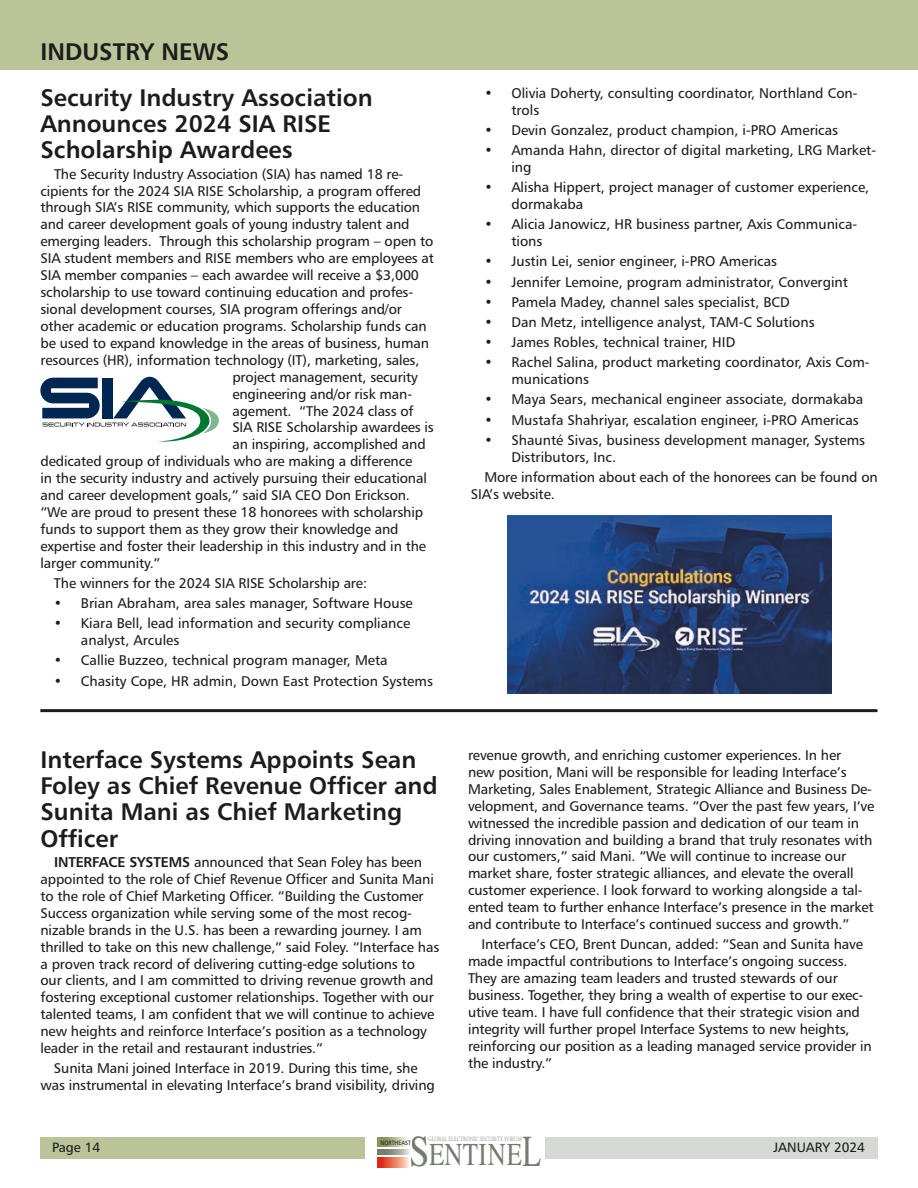
<style>
.page{position:relative;width:918px;height:1188px;background:#fff}
.page>*{position:absolute;margin:0;border:0;box-sizing:border-box;transform-origin:0 0}
.t1{font:31.8px "Times";letter-spacing:.015em;color:#747c70;scale:.79 1}
.t2{font:24px/26.2px "Humanist 777 BT Bold B";color:#1c1c1a}
.t3{font:14.1px/17px "Humanist 777 BT Roman B";letter-spacing:-.01em;color:#1c1c1a}
.t4{font:13.5px "Humanist 777 BT Roman B";color:#1c1c1a}
.t5{font:6.6px "Minion Pro";color:#979798;scale:.76 1}
.t6{font:6.3px "Humanist 777 BT Roman B";color:#1c1c1a;scale:.89 1}
.s1{font-family:"Humanist 777 BT Bold B";font-size:14.25px}
.s2{font-size:44.25px}
</style>
<div class="page">
<svg style="left:378px;top:1158px;width:31px;height:9px"></svg>
<svg style="left:378px;top:1138px;width:29px;height:9px"></svg>
<svg style="left:378px;top:1150px;width:32px;height:5px"></svg>
<div style="left:0;top:0;width:918px;height:70px;background:#bbc399"></div>
<img style="left:507px;top:515px;width:324px;height:178px">
<hr style="left:40px;top:709px;width:838px;height:3px;background:#1c1c1a">
<svg style="left:40px;top:377px;width:179px;height:65px"></svg>
<div style="left:545px;top:1137px;width:333px;height:21px;background:#d5d8d4"></div>
<div style="left:40px;top:1137px;width:325px;height:21px;background:#bbc399"></div>
<h2 class="t2" style="left:40px;top:38px;width:190px">INDUSTRY NEWS</h2>
<h2 class="t2" style="left:40px;top:84px;width:334px">Security Industry Association<br>Announces 2024 SIA RISE<br>Scholarship Awardees</h2>
<p class="t3" style="left:54px;top:165px;width:351px">The Security Industry Association (SIA) has named 18 re-</p>
<p class="t3" style="left:40px;top:182px;width:382px">cipients for the 2024 SIA RISE Scholarship, a program offered</p>
<p class="t3" style="left:40px;top:199px;width:381px">through SIA’s RISE community, which supports the education</p>
<p class="t3" style="left:40px;top:216px;width:371px">and career development goals of young industry talent and</p>
<p class="t3" style="left:40px;top:233px;width:394px">emerging leaders. Through this scholarship program – open to</p>
<p class="t3" style="left:40px;top:250px;width:395px">SIA student members and RISE members who are employees at</p>
<p class="t3" style="left:40px;top:267px;width:380px">SIA member companies – each awardee will receive a $3,000</p>
<p class="t3" style="left:40px;top:283px;width:374px">scholarship to use toward continuing education and profes-</p>
<p class="t3" style="left:40px;top:300px;width:363px">sional development courses, SIA program offerings and/or</p>
<p class="t3" style="left:40px;top:317px;width:388px">other academic or education programs. Scholarship funds can</p>
<p class="t3" style="left:40px;top:334px;width:390px">be used to expand knowledge in the areas of business, human</p>
<p class="t3" style="left:40px;top:351px;width:380px">resources (HR), information technology (IT), marketing, sales,</p>
<p class="t3" style="left:232px;top:368px;width:187px">project management, security</p>
<p class="t3" style="left:232px;top:385px;width:181px">engineering and/or risk man-</p>
<p class="t3" style="left:232px;top:402px;width:183px">agement. “The 2024 class of</p>
<p class="t3" style="left:232px;top:419px;width:203px">SIA RISE Scholarship awardees is</p>
<p class="t3" style="left:232px;top:436px;width:195px">an inspiring, accomplished and</p>
<p class="t3" style="left:41px;top:453px;width:373px">dedicated group of individuals who are making a difference</p>
<p class="t3" style="left:41px;top:470px;width:388px">in the security industry and actively pursuing their educational</p>
<p class="t3" style="left:41px;top:486px;width:371px">and career development goals,” said SIA CEO Don Erickson.</p>
<p class="t3" style="left:41px;top:503px;width:384px">“We are proud to present these 18 honorees with scholarship</p>
<p class="t3" style="left:41px;top:520px;width:360px">funds to support them as they grow their knowledge and</p>
<p class="t3" style="left:41px;top:537px;width:387px">expertise and foster their leadership in this industry and in the</p>
<p class="t3" style="left:41px;top:554px;width:122px">larger community.”</p>
<p class="t3" style="left:54px;top:574px;width:315px">The winners for the 2024 SIA RISE Scholarship are:</p>
<p class="t3" style="left:54px;top:594px;width:360px">• Brian Abraham, area sales manager, Software House</p>
<p class="t3" style="left:81px;top:615px;width:331px;text-indent:-27px">• Kiara Bell, lead information and security compliance analyst, Arcules</p>
<p class="t3" style="left:54px;top:652px;width:335px">• Callie Buzzeo, technical program manager, Meta</p>
<p class="t3" style="left:54px;top:672px;width:380px">• Chasity Cope, HR admin, Down East Protection Systems</p>
<h2 class="t2" style="left:40px;top:746px;width:399px">Interface Systems Appoints Sean<br>Foley as Chief Revenue Officer and<br>Sunita Mani as Chief Marketing<br>Officer</h2>
<p class="t3" style="left:40px;top:853px;width:400px;text-indent:14px"><span class="s1">INTERFACE SYSTEMS</span> announced that Sean Foley has been appointed to the role of Chief Revenue Officer and Sunita Mani to the role of Chief Marketing Officer. “Building the Customer Success organization while serving some of the most recog&shy;nizable brands in the U.S. has been a rewarding journey. I am thrilled to take on this new challenge,” said Foley. “Interface has a proven track record of delivering cutting-edge solutions to our clients, and I am committed to driving revenue growth and fostering exceptional customer relationships. Together with our talented teams, I am confident that we will continue to achieve new heights and reinforce Interface’s position as a technology leader in the retail and restaurant industries.”</p>
<p class="t3" style="left:40px;top:1060px;width:396px;text-align:center">Sunita Mani joined Interface in 2019. During this time, she<br>was instrumental in elevating Interface’s brand visibility, driving</p>
<p class="t3" style="left:511px;top:84px;width:348px;text-indent:-27px">• Olivia Doherty, consulting coordinator, Northland Con&shy;trols</p>
<p class="t3" style="left:484px;top:121px;width:355px">• Devin Gonzalez, product champion, i-PRO Americas</p>
<p class="t3" style="left:511px;top:142px;width:366px;text-indent:-27px">• Amanda Hahn, director of digital marketing, LRG Market&shy;ing</p>
<p class="t3" style="left:511px;top:179px;width:359px;text-indent:-27px">• Alisha Hippert, project manager of customer experience, dormakaba</p>
<p class="t3" style="left:511px;top:216px;width:347px;text-indent:-27px">• Alicia Janowicz, HR business partner, Axis Communica&shy;tions</p>
<p class="t3" style="left:484px;top:253px;width:294px">• Justin Lei, senior engineer, i-PRO Americas</p>
<p class="t3" style="left:484px;top:273px;width:365px">• Jennifer Lemoine, program administrator, Convergint</p>
<p class="t3" style="left:484px;top:293px;width:307px">• Pamela Madey, channel sales specialist, BCD</p>
<p class="t3" style="left:484px;top:313px;width:332px">• Dan Metz, intelligence analyst, TAM-C Solutions</p>
<p class="t3" style="left:484px;top:333px;width:252px">• James Robles, technical trainer, HID</p>
<p class="t3" style="left:511px;top:354px;width:360px;text-indent:-27px">• Rachel Salina, product marketing coordinator, Axis Com&shy;munications</p>
<p class="t3" style="left:484px;top:391px;width:381px">• Maya Sears, mechanical engineer associate, dormakaba</p>
<p class="t3" style="left:484px;top:411px;width:376px">• Mustafa Shahriyar, escalation engineer, i-PRO Americas</p>
<p class="t3" style="left:511px;top:431px;width:355px;text-indent:-27px">• Shaunté Sivas, business development manager, Systems<br>Distributors, Inc.</p>
<p class="t3" style="left:471px;top:468px;width:408px;text-indent:13px">More information about each of the honorees can be found on<br>SIA’s website.</p>
<p class="t3" style="left:468px;top:746px;width:408px">revenue growth, and enriching customer experiences. In her<br>new position, Mani will be responsible for leading Interface’s Marketing, Sales Enablement, Strategic Alliance and Business De&shy;velopment, and Governance teams. “Over the past few years, I’ve witnessed the incredible passion and dedication of our team in driving innovation and building a brand that truly resonates with our customers,” said Mani. “We will continue to increase our market share, foster strategic alliances, and elevate the overall customer experience. I look forward to working alongside a tal&shy;ented team to further enhance Interface’s presence in the market and contribute to Interface’s continued success and growth.”</p>
<p class="t3" style="left:468px;top:936px;width:405px;text-indent:13px">Interface’s CEO, Brent Duncan, added: “Sean and Sunita have made impactful contributions to Interface’s ongoing success.<br>They are amazing team leaders and trusted stewards of our business. Together, they bring a wealth of expertise to our exec&shy;utive team. I have full confidence that their strategic vision and integrity will further propel Interface Systems to new heights, reinforcing our position as a leading managed service provider in the industry.”</p>
<h1 class="t1" style="left:409px;top:1137px;width:169px"><span class="s2">S</span>ENTINE<span class="s2">L</span></h1>
<p class="t5" style="left:428px;top:1134px;width:125px">GLOBAL ELECTRONIC SECURITY FORUM</p>
<p class="t6" style="left:380px;top:1139px;width:36px">NORTHEAST</p>
<p class="t4" style="left:52px;top:1139px;width:50px">Page 14</p>
<p class="t4" style="left:773px;top:1139px;width:93px">JANUARY 2024</p>
</div>
